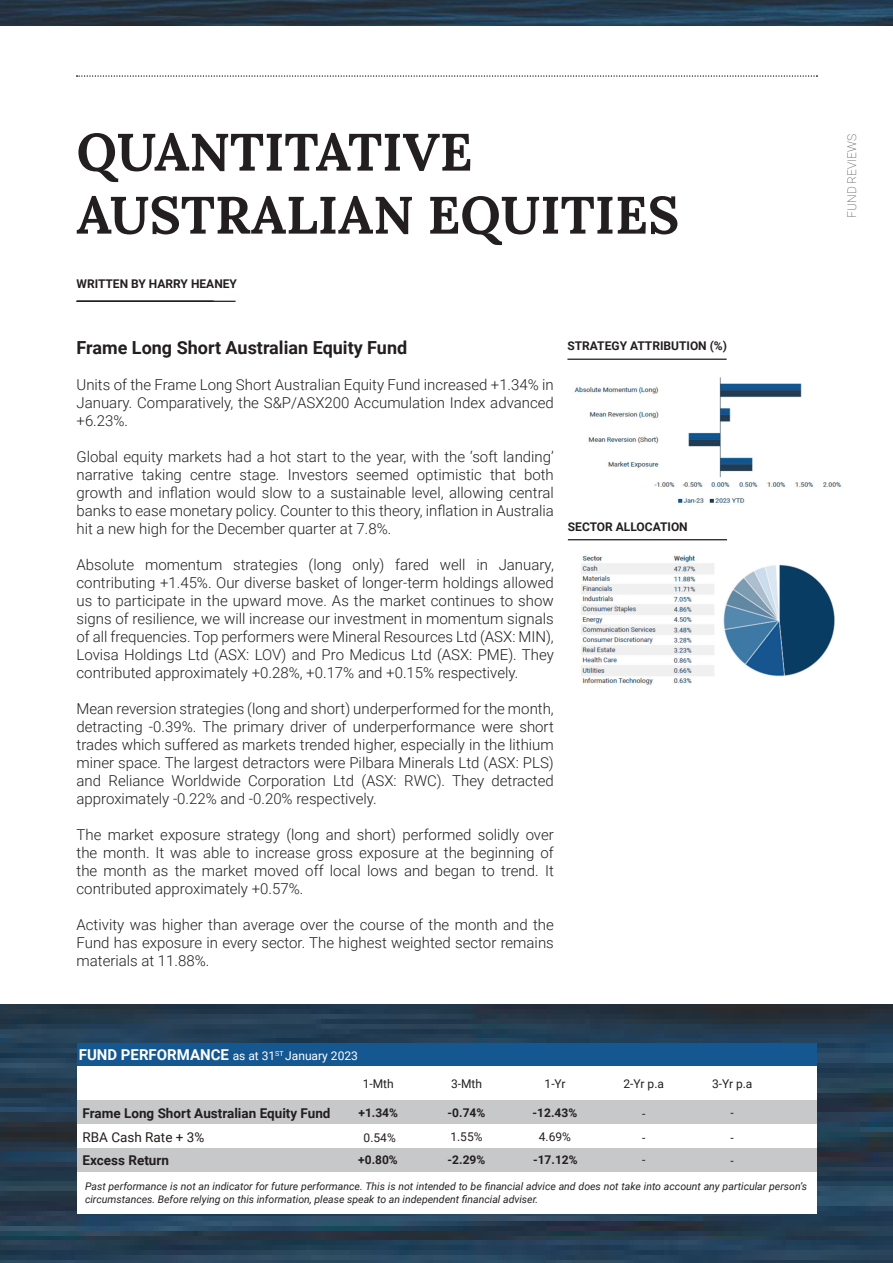
<style>
.page{position:relative;width:893px;height:1263px;background:#fff}
.page>*{position:absolute;margin:0;border:0;box-sizing:border-box;transform-origin:0 0}
.t1{font:52.5px "Lora";color:#231f20}
.t2{font:700 18px "Roboto";color:#231f20}
.t3{font:300 15px/18px "Roboto";color:#231f20;text-align:justify}
.t4{font:700 13.5px "Roboto";color:#231f20}
.t5{font:13.5px "Roboto";color:#231f20}
.t6{font:700 12px "Roboto";color:#231f20}
.t7{font:12px "Roboto";color:#231f20}
.t8{font:12px "Roboto";color:#fff}
.t9{font:100 12px "Roboto";color:#312f30}
.t10{font:italic 10.5px/12.6px "Roboto";color:#231f20}
.s1{font-weight:700;font-size:15px}
</style>
<div class="page">
<img style="left:0;top:1004px;width:893px;height:259px">
<svg style="left:77px;top:75px;width:740px;height:2px"></svg>
<div style="left:77px;top:1043px;width:739px;height:24px;background:#145791"></div>
<div style="left:77px;top:1067px;width:739px;height:34px;background:#fff"></div>
<div style="left:77px;top:1100px;width:739px;height:24px;background:#c7c8ca"></div>
<div style="left:77px;top:1124px;width:739px;height:24px;background:#fff"></div>
<div style="left:77px;top:1148px;width:739px;height:24px;background:#c7c8ca"></div>
<div style="left:77px;top:1172px;width:739px;height:42px;background:#fff"></div>
<img style="left:0;top:0;width:893px;height:25px">
<hr style="left:567px;top:359px;width:160px;height:1px;background:#231f20">
<img style="left:574px;top:377px;width:268px;height:126px">
<hr style="left:568px;top:539px;width:159px;height:1px;background:#231f20">
<img style="left:581px;top:555px;width:254px;height:130px">
<hr style="left:77px;top:301px;width:159px;height:1px;background:#231f20">
<p class="t1" style="left:77px;top:112px;width:397px">QUANTITATIVE</p>
<p class="t1" style="left:77px;top:175px;width:604px">AUSTRALIAN EQUITIES</p>
<p class="t6" style="left:77px;top:275px;width:162px">WRITTEN BY HARRY HEANEY</p>
<p class="t2" style="left:77px;top:335px;width:332px">Frame Long Short Australian Equity Fund</p>
<p class="t3" style="left:77px;top:375px;width:479px">Units of the Frame Long Short Australian Equity Fund increased +1.34% in January. Comparatively, the S&amp;P/ASX200 Accumulation Index advanced +6.23%.</p>
<p class="t3" style="left:77px;top:447px;width:479px">Global equity markets had a hot start to the year, with the ‘soft landing’ narrative taking centre stage. Investors seemed optimistic that both growth and inflation would slow to a sustainable level, allowing central banks to ease monetary policy. Counter to this theory, inflation in Australia hit a new high for the December quarter at 7.8%.</p>
<p class="t3" style="left:77px;top:555px;width:479px">Absolute momentum strategies (long only) fared well in January, contributing +1.45%. Our diverse basket of longer-term holdings allowed us to participate in the upward move. As the market continues to show signs of resilience, we will increase our investment in momentum signals of all frequencies. Top performers were Mineral Resources Ltd (ASX: MIN), Lovisa Holdings Ltd (ASX: LOV) and Pro Medicus Ltd (ASX: PME). They contributed approximately +0.28%, +0.17% and +0.15% respectively.</p>
<p class="t3" style="left:77px;top:699px;width:479px">Mean reversion strategies (long and short) underperformed for the month, detracting -0.39%. The primary driver of underperformance were short trades which suffered as markets trended higher, especially in the lithium miner space. The largest detractors were Pilbara Minerals Ltd (ASX: PLS) and Reliance Worldwide Corporation Ltd (ASX: RWC). They detracted approximately -0.22% and -0.20% respectively.</p>
<p class="t3" style="left:77px;top:825px;width:479px">The market exposure strategy (long and short) performed solidly over the month. It was able to increase gross exposure at the beginning of the month as the market moved off local lows and began to trend. It contributed approximately +0.57%.</p>
<p class="t3" style="left:77px;top:915px;width:479px">Activity was higher than average over the course of the month and the Fund has exposure in every sector. The highest weighted sector remains materials at 11.88%.</p>
<p class="t6" style="left:567px;top:337px;width:161px">STRATEGY ATTRIBUTION (%)</p>
<p class="t6" style="left:568px;top:518px;width:121px">SECTOR ALLOCATION</p>
<p class="t8" style="left:79px;top:1047px;width:281px"><span class="s1">FUND PERFORMANCE</span> as at 31<sup>ST</sup> January 2023</p>
<p class="t7" style="left:363px;top:1076px;width:33px">1-Mth</p>
<p class="t7" style="left:451px;top:1076px;width:33px">3-Mth</p>
<p class="t7" style="left:545px;top:1076px;width:23px">1-Yr</p>
<p class="t7" style="left:624px;top:1076px;width:42px">2-Yr p.a</p>
<p class="t7" style="left:712px;top:1076px;width:42px">3-Yr p.a</p>
<p class="t6" style="left:358px;top:1104px;width:41px">+1.34%</p>
<p class="t7" style="left:364px;top:1129px;width:34px">0.54%</p>
<p class="t6" style="left:358px;top:1152px;width:41px">+0.80%</p>
<p class="t4" style="left:83px;top:1104px;width:250px">Frame Long Short Australian Equity Fund</p>
<p class="t5" style="left:83px;top:1128px;width:123px">RBA Cash Rate + 3%</p>
<p class="t4" style="left:83px;top:1150px;width:88px">Excess Return</p>
<p class="t10" style="left:85px;top:1180px;width:723px">Past performance is not an indicator for future performance. This is not intended to be financial advice and does not take into account any particular person’s circumstances. Before relying on this information, please speak to an independent financial adviser.</p>
<p class="t6" style="left:448px;top:1104px;width:39px">-0.74%</p>
<p class="t7" style="left:450px;top:1128px;width:34px">1.55%</p>
<p class="t6" style="left:448px;top:1152px;width:39px">-2.29%</p>
<p class="t6" style="left:533px;top:1104px;width:46px">-12.43%</p>
<p class="t7" style="left:539px;top:1128px;width:34px">4.69%</p>
<p class="t6" style="left:533px;top:1152px;width:46px">-17.12%</p>
<p class="t7" style="left:731px;top:1104px;width:5px">-</p>
<p class="t7" style="left:731px;top:1129px;width:5px">-</p>
<p class="t7" style="left:731px;top:1152px;width:5px">-</p>
<p class="t7" style="left:642px;top:1105px;width:5px">-</p>
<p class="t7" style="left:642px;top:1129px;width:5px">-</p>
<p class="t7" style="left:642px;top:1152px;width:5px">-</p>
<p class="t9" style="left:843px;top:218px;width:85px;rotate:-90deg">FUND REVIEWS</p>
</div>
